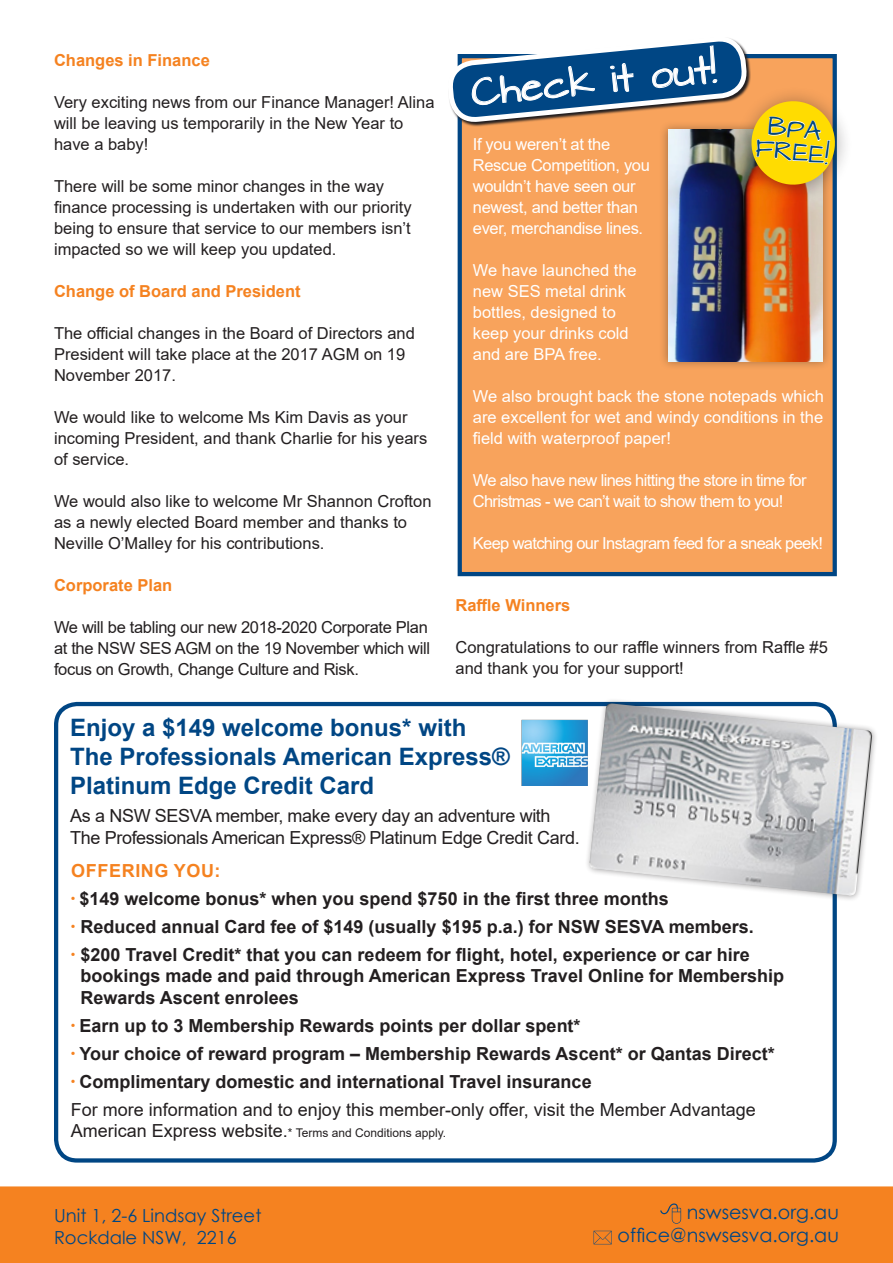
<style>
.page{position:relative;width:893px;height:1263px;background:#fff}
.page>*{position:absolute;margin:0;border:0;box-sizing:border-box;transform-origin:0 0}
.t1{font:33px "Architects Daughter";color:#fff}
.t2{font:700 24px/28.8px "Arial";color:#004684}
.t3{font:21.6px/23.1px "Architects Daughter";color:#004684;text-align:center}
.t4{font:19.05px "Century Gothic";color:#004684}
.t5{font:700 18px/21.6px "Arial";color:#231f20}
.t6{font:18px/21.6px "Arial";letter-spacing:-.02em;color:#231f20}
.t7{font:18px "Arial";color:#231f20}
.t8{font:18px "Century Gothic";color:#004684}
.t9{font:700 18px "Arial";letter-spacing:.035em;color:#f58220}
.t10{font:16.5px/21px "Arial";color:#231f20}
.t11{font:16.5px/21px "Arial";letter-spacing:-.02em;color:#fff}
.t12{font:16.5px/21px "Arial";letter-spacing:-.04em;color:#fff}
.t13{font:16.5px/21px "Arial";letter-spacing:-.02em;color:#231f20}
.t14{font:16.5px/21px "Arial";color:#fff}
.t15{font:700 16.5px "Arial";color:#f58220}
.t16{font:12px "Arial";color:#231f20}
.s1{font-family:"Brandon Grotesque";color:#f58220}
.s2{font-size:18px}
</style>
<div class="page">
<div style="left:0;top:1186px;width:893px;height:77px;background:#f58220"></div>
<svg style="left:660px;top:1203px;width:21px;height:21px"></svg>
<svg style="left:594px;top:1231px;width:18px;height:13px"></svg>
<div style="left:54px;top:702px;width:783px;height:460px;border:4px solid #004684;border-radius:21px"></div>
<div style="left:584px;top:698px;width:295px;height:204px;background:#231f20;opacity:.4"></div>
<img style="left:589px;top:703px;width:284px;height:193px">
<img style="left:522px;top:719px;width:66px;height:66px">
<div style="left:458px;top:54px;width:379px;height:522px;background:#f8a35c;border:4px solid #004684"></div>
<div style="left:659px;top:121px;width:173px;height:250px;background:#231f20;opacity:.4"></div>
<img style="left:668px;top:200px;width:155px;height:161px">
<svg style="left:457px;top:187px;width:279px;height:13px"></svg>
<div style="left:736px;top:86px;width:117px;height:117px;background:#231f20;opacity:.4"></div>
<svg style="left:449px;top:38px;width:388px;height:149px"></svg>
<p class="t1" style="left:470px;top:74px;width:248px;rotate:-5deg">Check it out!</p>
<p class="t15" style="left:54px;top:49px;width:157px">Changes in Finance</p>
<p class="t10" style="left:54px;top:92px;width:382px">Very exciting news from our Finance Manager! Alina will be leaving us temporarily in the New Year to have a baby!</p>
<p class="t10" style="left:54px;top:176px;width:359px">There will be some minor changes in the way finance processing is undertaken with our priority being to ensure that service to our members isn’t impacted so we will keep you updated.</p>
<p class="t15" style="left:54px;top:280px;width:248px">Change of Board and President</p>
<p class="t10" style="left:54px;top:323px;width:362px">The official changes in the Board of Directors and<br>President will take place at the 2017 AGM on 19<br>November 2017.</p>
<p class="t10" style="left:54px;top:407px;width:375px">We would like to welcome Ms Kim Davis as your incoming President, and thank Charlie for his years of service.</p>
<p class="t10" style="left:54px;top:491px;width:379px">We would also like to welcome Mr Shannon Crofton as a newly elected Board member and thanks to<br>Neville O’Malley for his contributions.</p>
<p class="t15" style="left:54px;top:574px;width:120px">Corporate Plan</p>
<p class="t13" style="left:54px;top:617px;width:378px">We will be tabling our new 2018-2020 Corporate Plan at the NSW SES AGM on the 19 November which will focus on Growth, Change Culture and Risk.</p>
<p class="t2" style="left:70px;top:714px;width:441px">Enjoy a $149 welcome bonus* with<br>The Professionals American Express®<br>Platinum Edge Credit Card</p>
<p class="t6" style="left:70px;top:805px;width:511px">As a NSW SESVA member, make every day an adventure with<br>The Professionals American Express® Platinum Edge Credit Card.</p>
<p class="t3" style="left:759px;top:115px;width:75px;rotate:6deg">BPA<br>FREE!</p>
<p class="t11" style="left:473px;top:134px;width:179px">If you weren’t at the<br>Rescue Competition, you wouldn’t have seen our newest, and better than ever, merchandise lines.</p>
<p class="t14" style="left:473px;top:260px;width:165px">We have launched the new SES metal drink bottles, designed to keep your drinks cold and are BPA free.</p>
<p class="t11" style="left:473px;top:386px;width:352px;text-align:justify">We also brought back the stone notepads which are excellent for wet and windy conditions in the field with waterproof paper!</p>
<p class="t12" style="left:473px;top:470px;width:335px">We also have new lines hitting the store in time for<br>Christmas - we can’t wait to show them to you!</p>
<p class="t12" style="left:473px;top:533px;width:352px">Keep watching our Instagram feed for a sneak peek!</p>
<p class="t15" style="left:455px;top:594px;width:116px">Raffle Winners</p>
<p class="t10" style="left:455px;top:637px;width:374px">Congratulations to our raffle winners from Raffle #5 and thank you for your support!</p>
<p class="t9" style="left:71px;top:857px;width:151px">OFFERING YOU:</p>
<p class="t5" style="left:71px;top:888px;width:599px"><span class="s1">·</span> $149 welcome bonus* when you spend $750 in the first three months</p>
<p class="t5" style="left:71px;top:916px;width:684px"><span class="s1">·</span> Reduced annual Card fee of $149 (usually $195 p.a.) for NSW SESVA members.</p>
<p class="t5" style="left:81px;top:944px;width:705px;text-indent:-10px"><span class="s1">·</span> $200 Travel Credit* that you can redeem for flight, hotel, experience or car hire bookings made and paid through American Express Travel Online for Membership<br>Rewards Ascent enrolees</p>
<p class="t5" style="left:71px;top:1015px;width:511px"><span class="s1">·</span> Earn up to 3 Membership Rewards points per dollar spent*</p>
<p class="t5" style="left:71px;top:1043px;width:705px"><span class="s1">·</span> Your choice of reward program – Membership Rewards Ascent* or Qantas Direct*</p>
<p class="t5" style="left:71px;top:1071px;width:522px"><span class="s1">·</span> Complimentary domestic and international Travel insurance</p>
<p class="t7" style="left:71px;top:1097px;width:686px">For more information and to enjoy this member-only offer, visit the Member Advantage</p>
<p class="t16" style="left:71px;top:1125px;width:377px"><span class="s2">American Express website.</span>* Terms and Conditions apply.</p>
<p class="t8" style="left:54px;top:1203px;width:209px">Unit 1, 2-6 Lindsay Street</p>
<p class="t8" style="left:54px;top:1225px;width:184px">Rockdale NSW, 2216</p>
<p class="t4" style="left:687px;top:1199px;width:154px">nswsesva.org.au</p>
<p class="t4" style="left:618px;top:1222px;width:223px">office@nswsesva.org.au</p>
</div>
